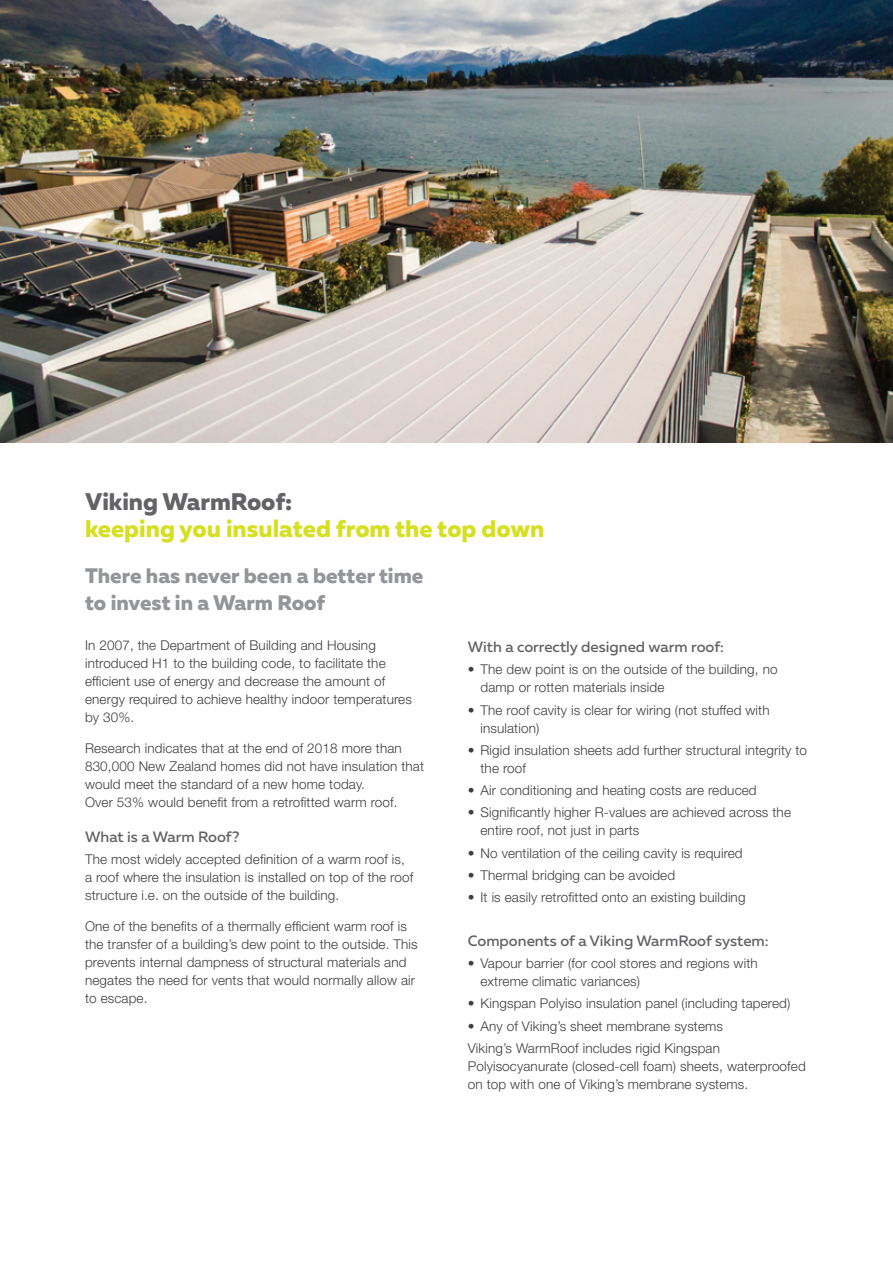
<style>
.page{position:relative;width:893px;height:1263px;background:#fff}
.page>*{position:absolute;margin:0;border:0;box-sizing:border-box;transform-origin:0 0}
.t1{font:800 24px "Muller";color:#d6df21}
.t2{font:800 24px "Muller";color:#636366}
.t3{font:800 21px/27px "Muller";color:#939598}
.t4{font:500 15px "Muller";color:#636366}
.t5{font:300 13.5px/18px "Helvetica Neue LT Std";letter-spacing:.01em;color:#3e3e3f}
</style>
<div class="page">
<img style="left:0;top:0;width:893px;height:442px">
<h1 class="t2" style="left:85px;top:487px;width:209px">Viking WarmRoof:</h1>
<h1 class="t1" style="left:85px;top:514px;width:461px">keeping you insulated from the top down</h1>
<h2 class="t3" style="left:85px;top:563px;width:340px">There has never been a better time to invest in a Warm Roof</h2>
<p class="t5" style="left:85px;top:636px;width:328px">In 2007, the Department of Building and Housing introduced H1 to the building code, to facilitate the efficient use of energy and decrease the amount of energy required to achieve healthy indoor temperatures by 30%.</p>
<p class="t5" style="left:85px;top:739px;width:340px">Research indicates that at the end of 2018 more than 830,000 New Zealand homes did not have insulation that would meet the standard of a new home today.<br>Over 53% would benefit from a retrofitted warm roof.</p>
<p class="t4" style="left:85px;top:827px;width:156px">What is a Warm Roof?</p>
<p class="t5" style="left:85px;top:850px;width:330px">The most widely accepted definition of a warm roof is, a roof where the insulation is installed on top of the roof structure i.e. on the outside of the building.</p>
<p class="t5" style="left:85px;top:917px;width:334px">One of the benefits of a thermally efficient warm roof is the transfer of a building’s dew point to the outside. This prevents internal dampness of structural materials and negates the need for vents that would normally allow air to escape.</p>
<p class="t4" style="left:468px;top:638px;width:258px">With a correctly designed warm roof:</p>
<p class="t5" style="left:480px;top:660px;width:299px;text-indent:-13px">• The dew point is on the outside of the building, no damp or rotten materials inside</p>
<p class="t5" style="left:480px;top:701px;width:291px;text-indent:-13px">• The roof cavity is clear for wiring (not stuffed with insulation)</p>
<p class="t5" style="left:480px;top:741px;width:328px;text-indent:-13px">• Rigid insulation sheets add further structural integrity to the roof</p>
<p class="t5" style="left:468px;top:781px;width:290px">• Air conditioning and heating costs are reduced</p>
<p class="t5" style="left:480px;top:803px;width:312px;text-indent:-13px">• Significantly higher R-values are achieved across the entire roof, not just in parts</p>
<p class="t5" style="left:468px;top:844px;width:276px">• No ventilation of the ceiling cavity is required</p>
<p class="t5" style="left:468px;top:866px;width:209px">• Thermal bridging can be avoided</p>
<p class="t5" style="left:468px;top:888px;width:279px">• It is easily retrofitted onto an existing building</p>
<p class="t4" style="left:468px;top:931px;width:302px">Components of a Viking WarmRoof system:</p>
<p class="t5" style="left:480px;top:954px;width:279px;text-indent:-13px">• Vapour barrier (for cool stores and regions with extreme climatic variances)</p>
<p class="t5" style="left:468px;top:994px;width:324px">• Kingspan Polyiso insulation panel (including tapered)</p>
<p class="t5" style="left:468px;top:1014px;width:257px;line-height:22.2px">• Any of Viking’s sheet membrane systems<br>Viking’s WarmRoof includes rigid Kingspan</p>
<p class="t5" style="left:468px;top:1057px;width:340px">Polyisocyanurate (closed-cell foam) sheets, waterproofed on top with one of Viking’s membrane systems.</p>
</div>
